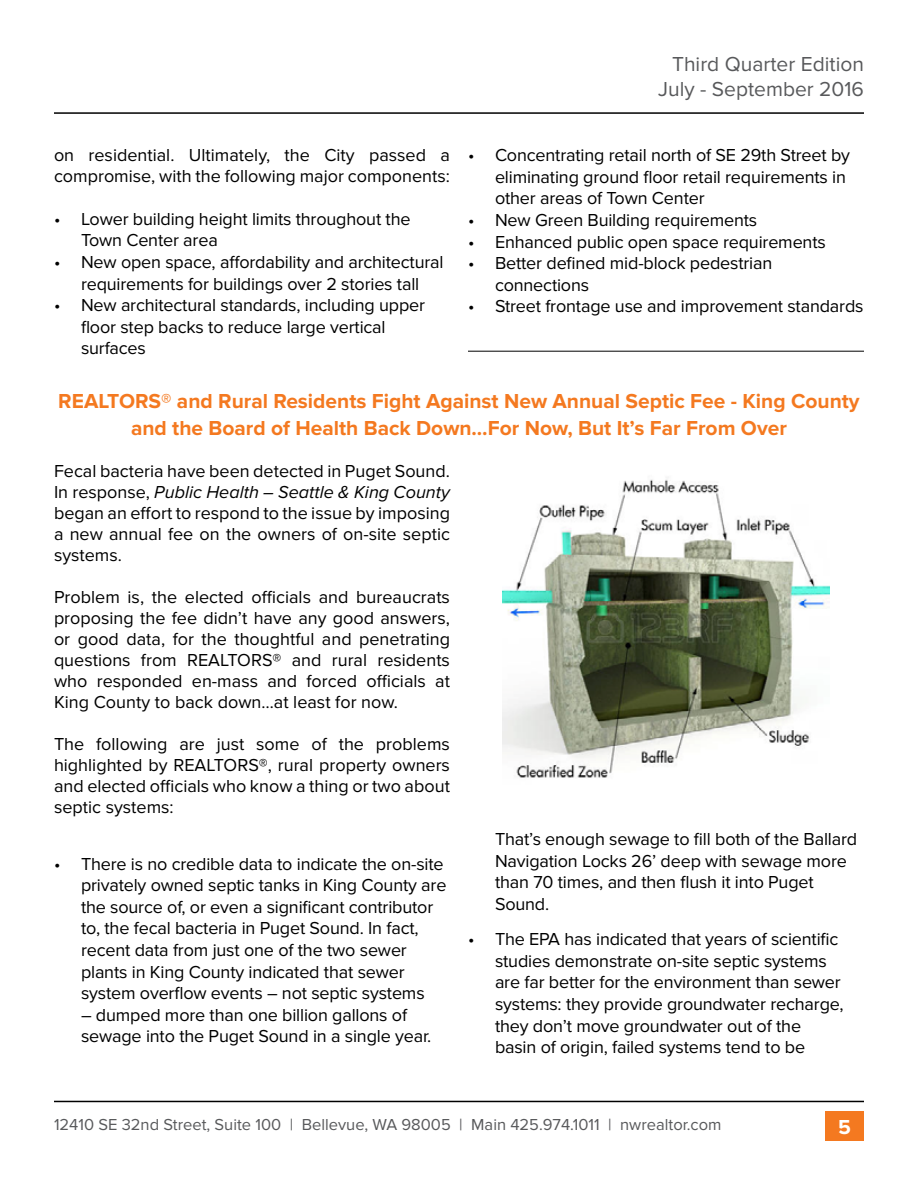
<style>
.page{position:relative;width:918px;height:1188px;background:#fff}
.page>*{position:absolute;margin:0;border:0;box-sizing:border-box;transform-origin:0 0}
.t1{font:700 21px/27px "Proxima Nova";color:#f47920;text-align:center}
.t2{font:21px/25.2px "Proxima Nova";color:#58595b;text-align:right}
.t3{font:700 21px "Proxima Nova";color:#fff}
.t4{font:18px/21.6px "Proxima Nova";letter-spacing:-.01em;color:#000}
.t5{font:16.5px "Proxima Nova";color:#58595b}
.s1{font-style:italic}
</style>
<div class="page">
<hr style="left:54px;top:1101px;width:810px;height:1px;background:#000">
<div style="left:825px;top:1111px;width:39px;height:29px;background:#f47920"></div>
<hr style="left:54px;top:112px;width:810px;height:2px;background:#000">
<hr style="left:468px;top:351px;width:396px;height:1px;background:#000">
<img style="left:502px;top:479px;width:328px;height:299px">
<p class="t4" style="left:54px;top:145px;width:398px;line-height:21px">on residential. Ultimately, the City passed a compromise, with the following major components:</p>
<p class="t4" style="left:81px;top:209px;width:331px;text-indent:-27px">• Lower building height limits throughout the<br>Town Center area</p>
<p class="t4" style="left:54px;top:252px;width:391px;text-align:center">• New open space, affordability and architectural requirements for buildings over 2 stories tall</p>
<p class="t4" style="left:81px;top:295px;width:346px;text-indent:-27px">• New architectural standards, including upper floor step backs to reduce large vertical surfaces</p>
<p class="t2" style="left:658px;top:52px;width:207px">Third Quarter Edition<br>July - September 2016</p>
<p class="t4" style="left:495px;top:145px;width:357px;text-indent:-27px">• Concentrating retail north of SE 29th Street by eliminating ground floor retail requirements in other areas of Town Center</p>
<p class="t4" style="left:468px;top:210px;width:291px">• New Green Building requirements</p>
<p class="t4" style="left:468px;top:231px;width:359px">• Enhanced public open space requirements</p>
<p class="t4" style="left:495px;top:253px;width:279px;text-indent:-27px">• Better defined mid-block pedestrian connections</p>
<p class="t4" style="left:468px;top:296px;width:397px">• Street frontage use and improvement standards</p>
<p class="t1" style="left:58px;top:389px;width:803px">REALTORS® and Rural Residents Fight Against New Annual Septic Fee - King County and the Board of Health Back Down…For Now, But It’s Far From Over</p>
<p class="t4" style="left:54px;top:462px;width:398px;line-height:21px;text-align:justify">Fecal bacteria have been detected in Puget Sound.<br>In response, <span class="s1">Public Health – Seattle &amp; King County </span>began an effort to respond to the issue by imposing a new annual fee on the owners of on-site septic systems.</p>
<p class="t4" style="left:54px;top:588px;width:398px;line-height:21px;text-align:justify">Problem is, the elected officials and bureaucrats proposing the fee didn’t have any good answers, or good data, for the thoughtful and penetrating questions from REALTORS® and rural residents who responded en-mass and forced officials at King County to back down…at least for now.</p>
<p class="t4" style="left:54px;top:735px;width:398px;line-height:21px;text-align:justify">The following are just some of the problems highlighted by REALTORS®, rural property owners and elected officials who know a thing or two about septic systems:</p>
<p class="t4" style="left:81px;top:853px;width:367px;text-indent:-27px">• There is no credible data to indicate the on-site privately owned septic tanks in King County are the source of, or even a significant contributor to, the fecal bacteria in Puget Sound. In fact, recent data from just one of the two sewer plants in King County indicated that sewer system overflow events – not septic systems</p>
<p class="t4" style="left:81px;top:1005px;width:352px">– dumped more than one billion gallons of sewage into the Puget Sound in a single year.</p>
<p class="t4" style="left:495px;top:829px;width:364px">That’s enough sewage to fill both of the Ballard Navigation Locks 26’ deep with sewage more than 70 times, and then flush it into Puget Sound.</p>
<p class="t4" style="left:495px;top:929px;width:350px;text-indent:-27px">• The EPA has indicated that years of scientific studies demonstrate on-site septic systems are far better for the environment than sewer systems: they provide groundwater recharge, they don’t move groundwater out of the basin of origin, failed systems tend to be</p>
<p class="t5" style="left:54px;top:1115px;width:669px">12410 SE 32nd Street, Suite 100 | Bellevue, WA 98005 | Main 425.974.1011 | nwrealtor.com</p>
<p class="t3" style="left:838px;top:1115px;width:14px">5</p>
</div>
